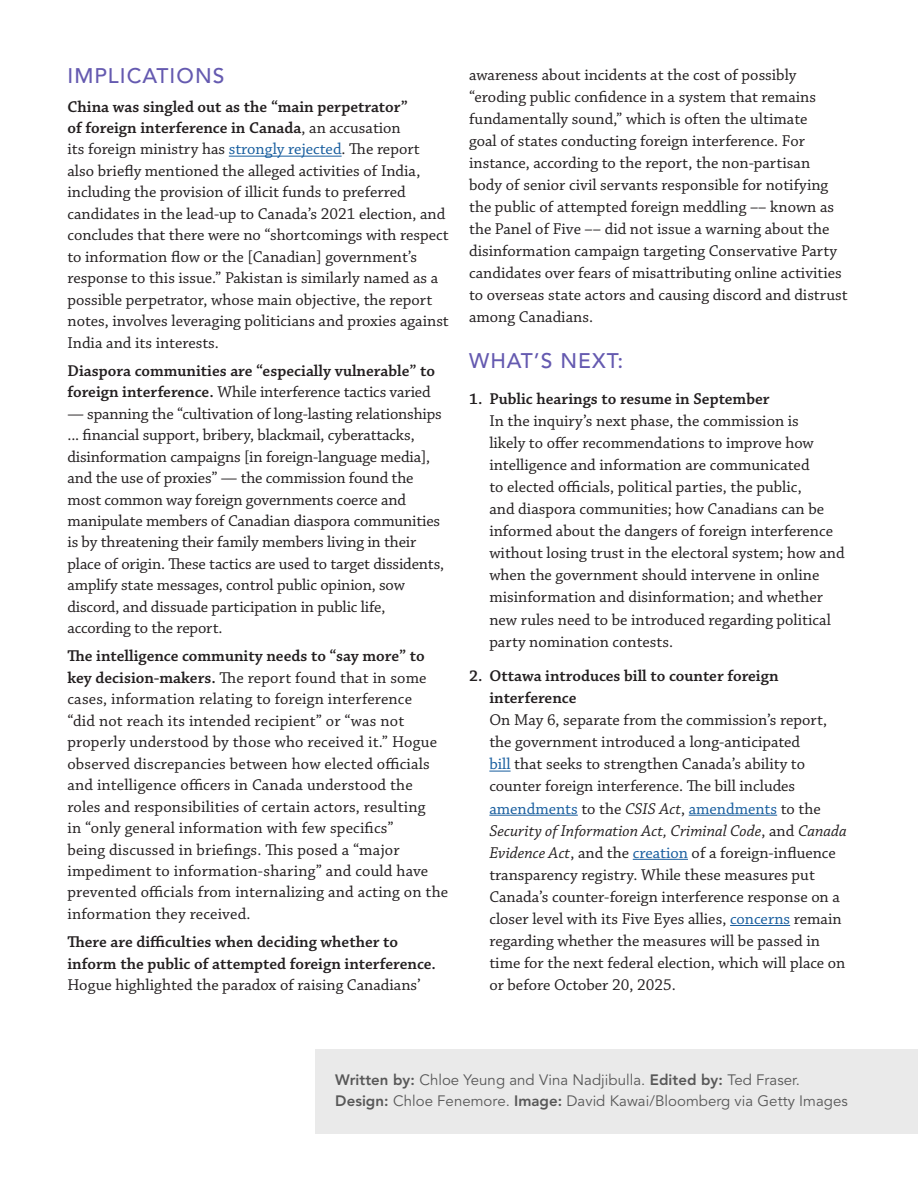
<style>
.page{position:relative;width:918px;height:1188px;background:#fff}
.page>*{position:absolute;margin:0;border:0;box-sizing:border-box;transform-origin:0 0}
.t1{font:500 21px "Avenir LT Std";letter-spacing:.05em;color:#655ab0}
.Body{font:16.5px/21.5px "Chaparral Pro";color:#231f20}
.Body_Indent{font:16.5px/22px "Chaparral Pro";color:#231f20}
.Body-2{font:600 16.5px/21.5px "Chaparral Pro";color:#231f20}
.Produced_By{font:15px/21px "Avenir LT Std";letter-spacing:.005em;color:#585858}
.s1{font-weight:600}
.s2{color:#175d9e}
.s3{font-weight:400}
.s4{font-style:italic}
.s5{font-weight:800}
</style>
<div class="page">
<hr style="left:229px;top:156px;width:113px;height:1px;background:#175d9e">
<svg style="left:489px;top:771px;width:22px;height:1px"></svg>
<hr style="left:489px;top:815px;width:89px;height:1px;background:#175d9e">
<hr style="left:689px;top:815px;width:88px;height:1px;background:#175d9e">
<hr style="left:633px;top:859px;width:55px;height:1px;background:#175d9e">
<hr style="left:730px;top:925px;width:60px;height:1px;background:#175d9e">
<div style="left:315px;top:1049px;width:603px;height:85px;background:#eaeaea"></div>
<h2 class="t1" style="left:68px;top:64px;width:158px">IMPLICATIONS</h2>
<p class="Body" style="left:68px;top:96px;width:383px"><span class="s1">China was singled out as the “main perpetrator”<br>of foreign interference in Canada</span>, an accusation<br>its foreign ministry has <span class="s2">strongly rejected</span>. The report also briefly mentioned the alleged activities of India, including the provision of illicit funds to preferred candidates in the lead-up to Canada’s 2021 election, and concludes that there were no “shortcomings with respect to information flow or the [Canadian] government’s response to this issue.” Pakistan is similarly named as a possible perpetrator, whose main objective, the report notes, involves leveraging politicians and proxies against India and its interests.</p>
<p class="Body-2" style="left:68px;top:360px;width:369px">Diaspora communities are “especially vulnerable” to foreign interference. <span class="s3">While interference tactics varied</span></p>
<p class="Body" style="left:68px;top:403px;width:378px">— spanning the “cultivation of long-lasting relationships ... financial support, bribery, blackmail, cyberattacks, disinformation campaigns [in foreign‑language media], and the use of proxies” — the commission found the most common way foreign governments coerce and manipulate members of Canadian diaspora communities is by threatening their family members living in their place of origin. These tactics are used to target dissidents, amplify state messages, control public opinion, sow discord, and dissuade participation in public life, according to the report.</p>
<p class="Body" style="left:68px;top:646px;width:382px"><span class="s1">The intelligence community needs to “say more” to key decision-makers.</span> The report found that in some cases, information relating to foreign interference<br>“did not reach its intended recipient” or “was not properly understood by those who received it.” Hogue observed discrepancies between how elected officials and intelligence officers in Canada understood the roles and responsibilities of certain actors, resulting<br>in “only general information with few specifics”<br>being discussed in briefings. This posed a “major impediment to information-sharing” and could have prevented officials from internalizing and acting on the information they received.</p>
<p class="Body-2" style="left:68px;top:932px;width:370px">There are difficulties when deciding whether to inform the public of attempted foreign interference.<br><span class="s3">Hogue highlighted the paradox of raising Canadians’</span></p>
<p class="Body" style="left:469px;top:64px;width:380px;line-height:22px">awareness about incidents at the cost of possibly “eroding public confidence in a system that remains fundamentally sound,” which is often the ultimate<br>goal of states conducting foreign interference. For instance, according to the report, the non-partisan<br>body of senior civil servants responsible for notifying the public of attempted foreign meddling –– known as the Panel of Five –– did not issue a warning about the disinformation campaign targeting Conservative Party candidates over fears of misattributing online activities to overseas state actors and causing discord and distrust among Canadians.</p>
<h2 class="t1" style="left:469px;top:349px;width:156px">WHAT’S NEXT:</h2>
<p class="Body-2" style="left:469px;top:389px;width:302px">1. Public hearings to resume in September</p>
<p class="Body_Indent" style="left:489px;top:410px;width:357px">In the inquiry’s next phase, the commission is<br>likely to offer recommendations to improve how intelligence and information are communicated<br>to elected officials, political parties, the public,<br>and diaspora communities; how Canadians can be informed about the dangers of foreign interference without losing trust in the electoral system; how and when the government should intervene in online misinformation and disinformation; and whether new rules need to be introduced regarding political party nomination contests.</p>
<p class="Body-2" style="left:489px;top:666px;width:291px;line-height:22px;text-indent:-20px">2. Ottawa introduces bill to counter foreign interference</p>
<p class="Body_Indent" style="left:489px;top:710px;width:359px">On May 6, separate from the commission’s report, the government introduced a long-anticipated<br><span class="s2">bill</span> that seeks to strengthen Canada’s ability to counter foreign interference. The bill includes <span class="s2">amendments</span> to the <span class="s4">CSIS Act</span>, <span class="s2">amendments</span> to the <span class="s4">Security of Information Act, Criminal Code</span>, and <span class="s4">Canada Evidence Act</span>, and the <span class="s2">creation</span> of a foreign-influence transparency registry. While these measures put Canada’s counter-foreign interference response on a closer level with its Five Eyes allies, <span class="s2">concerns</span> remain regarding whether the measures will be passed in time for the next federal election, which will place on or before October 20, 2025.</p>
<p class="Produced_By" style="left:335px;top:1070px;width:514px"><span class="s5">Written by:</span> Chloe Yeung and Vina Nadjibulla. <span class="s5">Edited by:</span> Ted Fraser.<br><span class="s5">Design:</span> Chloe Fenemore. <span class="s5">Image:</span> David Kawai/Bloomberg via Getty Images</p>
</div>
